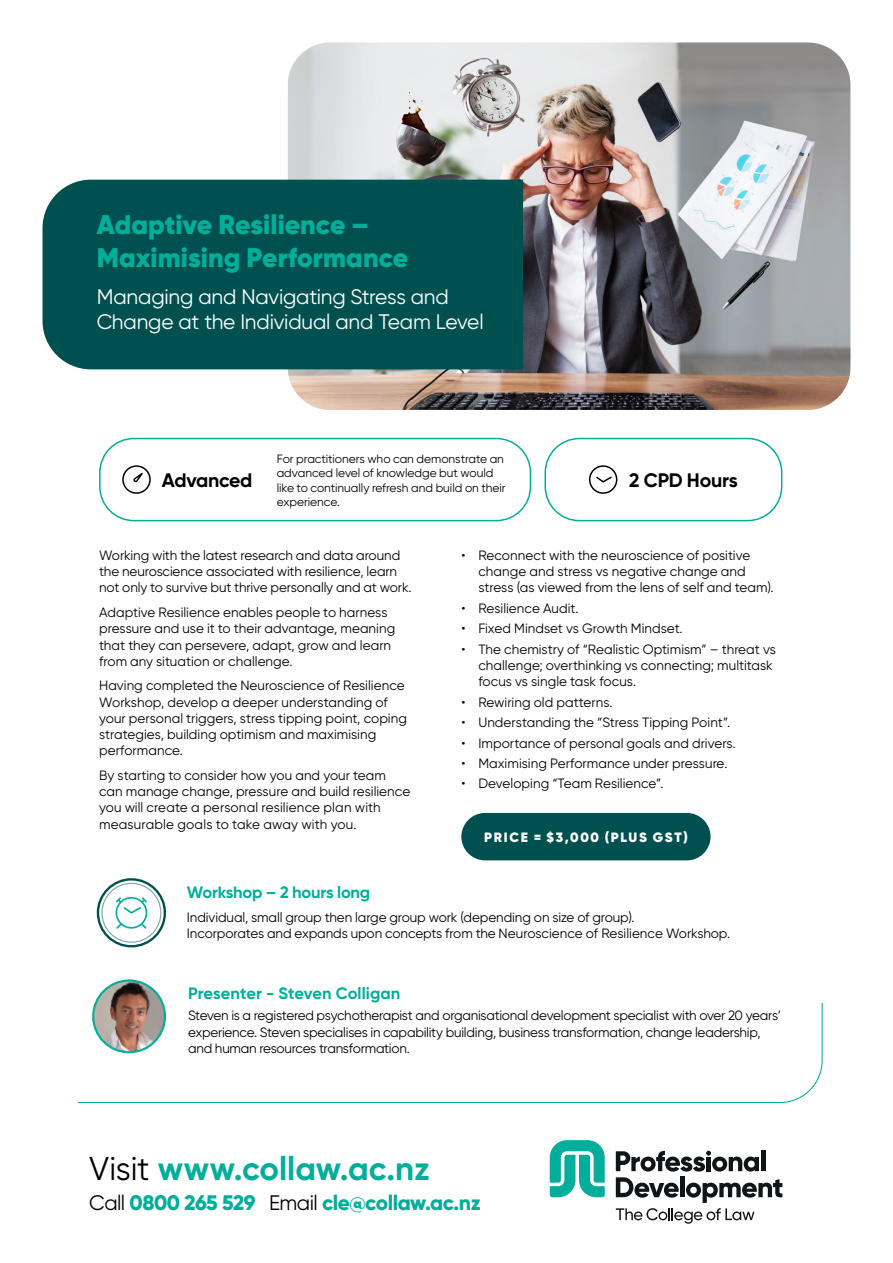
<style>
.page{position:relative;width:893px;height:1263px;background:#fff}
.page>*{position:absolute;margin:0;border:0;box-sizing:border-box;transform-origin:0 0}
.t1{font:700 33px "Gilroy";color:#00ae9a}
.t2{font:900 27px/32.4px "Gilroy";color:#00ae9a}
.t3{font:21px/25.2px "Gilroy";letter-spacing:-.01em;color:#fff}
.t4{font:800 21px "Gilroy";letter-spacing:-.025em;color:#00ae9a}
.t5{font:700 19.5px "Gilroy";letter-spacing:-.015em;color:#000}
.t6{font:700 16.5px "Gilroy";letter-spacing:-.005em;color:#00ae9a}
.t7{font:13.5px/16.2px "Gilroy";color:#000}
.t8{font:13.5px/16.5px "Gilroy";letter-spacing:-.02em;color:#000}
.t9{font:900 13.5px "Gilroy";letter-spacing:.125em;color:#fff}
.t10{font:12px/14.4px "Gilroy";letter-spacing:-.005em;color:#000}
.s1{font-weight:400;color:#000}
</style>
<div class="page">
<svg style="left:77px;top:1002px;width:746px;height:101px"></svg>
<img style="left:288px;top:43px;width:562px;height:367px">
<div style="left:43px;top:180px;width:480px;height:189px;background:#005050"></div>
<div style="left:101px;top:883px;width:60px;height:60px;border:1px solid #005050;border-radius:50%"></div>
<svg style="left:116px;top:897px;width:31px;height:32px"></svg>
<svg style="left:550px;top:1140px;width:55px;height:57px"></svg>
<hr style="left:761px;top:1150px;width:4px;height:21px;background:#121518">
<hr style="left:680px;top:1176px;width:4px;height:21px;background:#121518">
<svg style="left:616px;top:1150px;width:143px;height:21px"></svg>
<svg style="left:616px;top:1177px;width:166px;height:47px"></svg>
<div style="left:97px;top:878px;width:69px;height:69px;border:2px solid #005050;border-radius:50%"></div>
<div style="left:461px;top:813px;width:250px;height:47px;background:#005050;border-radius:24px"></div>
<img style="left:93px;top:980px;width:72px;height:72px;border-radius:36px">
<div style="left:92px;top:979px;width:74px;height:74px;border:2px solid #00ae9a;border-radius:50%"></div>
<svg style="left:589px;top:465px;width:28px;height:29px"></svg>
<div style="left:544px;top:438px;width:238px;height:83px;border:2px solid #00ae9a;border-radius:34px"></div>
<div style="left:99px;top:438px;width:432px;height:83px;border:2px solid #00ae9a;border-radius:34px"></div>
<svg style="left:122px;top:465px;width:29px;height:29px"></svg>
<h2 class="t2" style="left:97px;top:208px;width:313px">Adaptive Resilience –<br>Maximising Performance</h2>
<h3 class="t3" style="left:97px;top:283px;width:388px">Managing and Navigating Stress and<br>Change at the Individual and Team Level</h3>
<p class="t10" style="left:277px;top:451px;width:230px">For practitioners who can demonstrate an advanced level of knowledge but would like to continually refresh and build on their experience.</p>
<h3 class="t5" style="left:162px;top:468px;width:92px">Advanced</h3>
<h3 class="t5" style="left:629px;top:468px;width:110px">2 CPD Hours</h3>
<p class="t7" style="left:99px;top:547px;width:314px">Working with the latest research and data around the neuroscience associated with resilience, learn not only to survive but thrive personally and at work.</p>
<p class="t7" style="left:99px;top:604px;width:298px">Adaptive Resilience enables people to harness pressure and use it to their advantage, meaning that they can persevere, adapt, grow and learn from any situation or challenge.</p>
<p class="t7" style="left:99px;top:677px;width:309px">Having completed the Neuroscience of Resilience Workshop, develop a deeper understanding of your personal triggers, stress tipping point, coping strategies, building optimism and maximising performance.</p>
<p class="t7" style="left:99px;top:767px;width:313px">By starting to consider how you and your team can manage change, pressure and build resilience you will create a personal resilience plan with measurable goals to take away with you.</p>
<p class="t7" style="left:478px;top:547px;width:297px;text-indent:-17px">• Reconnect with the neuroscience of positive change and stress vs negative change and stress (as viewed from the lens of self and team).</p>
<p class="t7" style="left:461px;top:600px;width:119px">• Resilience Audit.</p>
<p class="t7" style="left:461px;top:620px;width:223px">• Fixed Mindset vs Growth Mindset.</p>
<p class="t7" style="left:478px;top:641px;width:299px;text-indent:-17px">• The chemistry of “Realistic Optimism” – threat vs challenge; overthinking vs connecting; multitask focus vs single task focus.</p>
<p class="t7" style="left:461px;top:694px;width:153px">• Rewiring old patterns.</p>
<p class="t7" style="left:461px;top:714px;width:270px">• Understanding the “Stress Tipping Point”.</p>
<p class="t7" style="left:461px;top:735px;width:276px">• Importance of personal goals and drivers.</p>
<p class="t7" style="left:461px;top:755px;width:268px">• Maximising Performance under pressure.</p>
<p class="t7" style="left:461px;top:775px;width:204px">• Developing “Team Resilience”.</p>
<p class="t9" style="left:484px;top:829px;width:205px">PRICE = $3,000 (PLUS GST)</p>
<p class="t6" style="left:187px;top:881px;width:185px">Workshop – 2 hours long</p>
<p class="t7" style="left:187px;top:909px;width:545px">Individual, small group then large group work (depending on size of group).<br>Incorporates and expands upon concepts from the Neuroscience of Resilience Workshop.</p>
<p class="t6" style="left:188px;top:983px;width:214px">Presenter - Steven Colligan</p>
<p class="t8" style="left:188px;top:1007px;width:594px">Steven is a registered psychotherapist and organisational development specialist with over 20 years’ experience. Steven specialises in capability building, business transformation, change leadership, and human resources transformation.</p>
<h1 class="t1" style="left:89px;top:1148px;width:342px"><span class="s1">Visit</span> www.collaw.ac.nz</h1>
<h3 class="t4" style="left:89px;top:1189px;width:393px"><span class="s1">Call</span> 0800 265 529 <span class="s1">Email</span> cle@collaw.ac.nz</h3>
</div>
